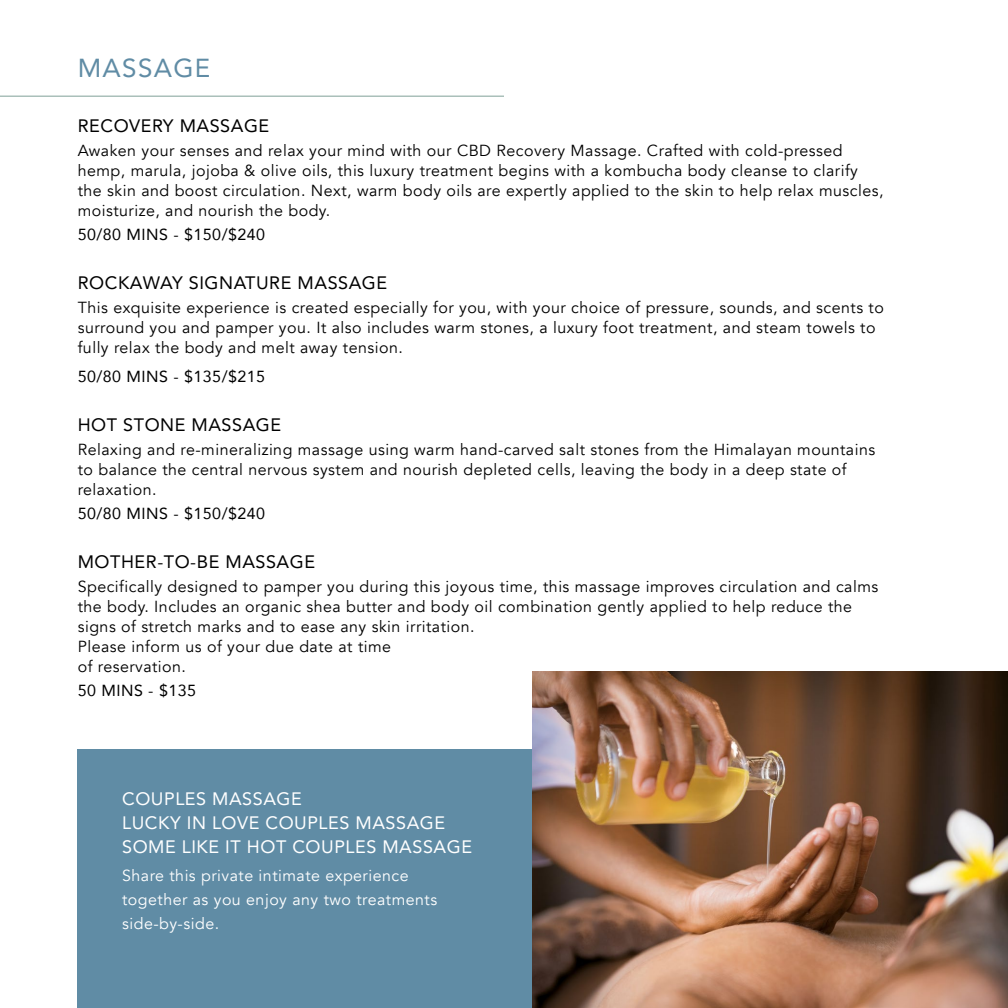
<style>
.page{position:relative;width:1008px;height:1008px;background:#fff}
.page>*{position:absolute;margin:0;border:0;box-sizing:border-box;transform-origin:0 0}
.t1{font:26px "Avenir";letter-spacing:.05em;color:#608ca5}
.t2{font:18px "Avenir";letter-spacing:.03em;color:#000}
.t3{font:18px/24px "Avenir";letter-spacing:.03em;color:#fff}
.t4{font:16px/20px "Avenir";letter-spacing:.03em;color:#000}
.t5{font:16px/24px "Avenir";letter-spacing:.03em;color:#fff}
.t6{font:16px "Avenir";letter-spacing:.03em;color:#000}
</style>
<div class="page">
<div style="left:78px;top:750px;width:913px;height:258px;background:#608ca5"></div>
<hr style="left:0;top:96px;width:504px;height:1px;background:#80a197">
<img style="left:533px;top:672px;width:474px;height:336px">
<h1 class="t1" style="left:78px;top:47px;width:134px">MASSAGE</h1>
<p class="t2" style="left:78px;top:111px;width:193px">RECOVERY MASSAGE</p>
<p class="t4" style="left:78px;top:140px;width:807px">Awaken your senses and relax your mind with our CBD Recovery Massage. Crafted with cold-pressed hemp, marula, jojoba &amp; olive oils, this luxury treatment begins with a kombucha body cleanse to clarify the skin and boost circulation. Next, warm body oils are expertly applied to the skin to help relax muscles, moisturize, and nourish the body.</p>
<p class="t6" style="left:78px;top:221px;width:189px">50/80 MINS - $150/$240</p>
<p class="t2" style="left:78px;top:268px;width:311px">ROCKAWAY SIGNATURE MASSAGE</p>
<p class="t4" style="left:78px;top:297px;width:808px">This exquisite experience is created especially for you, with your choice of pressure, sounds, and scents to surround you and pamper you. It also includes warm stones, a luxury foot treatment, and steam towels to fully relax the body and melt away tension.</p>
<p class="t6" style="left:78px;top:363px;width:189px">50/80 MINS - $135/$215</p>
<p class="t2" style="left:78px;top:410px;width:205px">HOT STONE MASSAGE</p>
<p class="t4" style="left:78px;top:439px;width:799px">Relaxing and re-mineralizing massage using warm hand-carved salt stones from the Himalayan mountains to balance the central nervous system and nourish depleted cells, leaving the body in a deep state of relaxation.</p>
<p class="t6" style="left:78px;top:500px;width:189px">50/80 MINS - $150/$240</p>
<p class="t2" style="left:78px;top:547px;width:239px">MOTHER-TO-BE MASSAGE</p>
<p class="t4" style="left:78px;top:576px;width:802px">Specifically designed to pamper you during this joyous time, this massage improves circulation and calms the body. Includes an organic shea butter and body oil combination gently applied to help reduce the signs of stretch marks and to ease any skin irritation.<br>Please inform us of your due date at time<br>of reservation.</p>
<p class="t6" style="left:78px;top:677px;width:120px">50 MINS - $135</p>
<p class="t3" style="left:122px;top:786px;width:351px">COUPLES MASSAGE<br>LUCKY IN LOVE COUPLES MASSAGE<br>SOME LIKE IT HOT COUPLES MASSAGE</p>
<p class="t5" style="left:122px;top:864px;width:317px">Share this private intimate experience together as you enjoy any two treatments side-by-side.</p>
</div>
